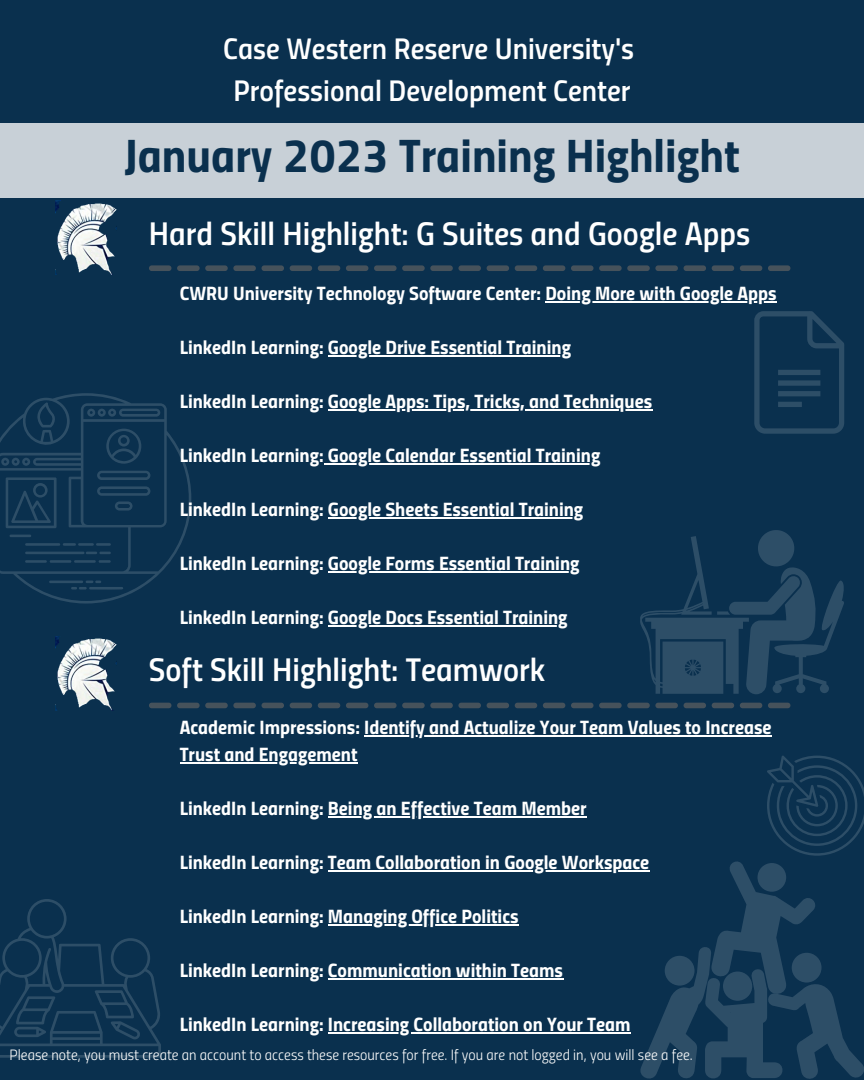
<style>
.page{position:relative;width:864px;height:1080px;background:#0a304e}
.page>*{position:absolute;margin:0;border:0;box-sizing:border-box;transform-origin:0 0}
.t1{font:47.25px "Titillium Bold Upright";color:#0a304e}
.t2{font:33px "Titillium Semibold Upright";color:#fff}
.t3{font:30px/41.7px "Titillium Semibold Upright";color:#fff;text-align:center}
.t4{font:19.5px/27px "Titillium Bold Upright";color:#fff}
.t5{font:15px "Titillium Light Upright";color:#fff}
</style>
<div class="page">
<div style="left:0;top:123px;width:863px;height:75px;background:#c8d0d7"></div>
<svg style="left:149px;top:265px;width:641px;height:6px"></svg>
<svg style="left:149px;top:703px;width:641px;height:5px"></svg>
<img style="left:56px;top:201px;width:61px;height:73px">
<img style="left:56px;top:637px;width:61px;height:73px">
<hr style="left:545px;top:301px;width:232px;height:2px;background:#fff">
<hr style="left:328px;top:355px;width:243px;height:2px;background:#fff">
<hr style="left:328px;top:409px;width:324px;height:2px;background:#fff">
<hr style="left:324px;top:463px;width:276px;height:2px;background:#fff">
<hr style="left:328px;top:517px;width:255px;height:2px;background:#fff">
<hr style="left:328px;top:571px;width:252px;height:2px;background:#fff">
<hr style="left:328px;top:625px;width:240px;height:2px;background:#fff">
<svg style="left:0;top:899px;width:161px;height:159px"></svg>
<svg style="left:640px;top:756px;width:224px;height:323px"></svg>
<svg style="left:754px;top:311px;width:90px;height:123px"></svg>
<svg style="left:640px;top:530px;width:204px;height:164px"></svg>
<svg style="left:0;top:393px;width:191px;height:211px"></svg>
<hr style="left:49px;top:581px;width:34px;height:2px;background:#fff">
<svg style="left:71px;top:581px;width:53px;height:9px"></svg>
<svg style="left:87px;top:409px;width:73px;height:8px"></svg>
<svg style="left:97px;top:471px;width:53px;height:9px"></svg>
<svg style="left:97px;top:486px;width:53px;height:25px"></svg>
<svg style="left:106px;top:429px;width:35px;height:35px"></svg>
<svg style="left:6px;top:477px;width:51px;height:51px"></svg>
<hr style="left:10px;top:535px;width:21px;height:2px;background:#fff">
<hr style="left:25px;top:543px;width:35px;height:3px;background:#fff">
<svg style="left:63px;top:543px;width:13px;height:3px"></svg>
<hr style="left:96px;top:543px;width:15px;height:3px;background:#fff">
<hr style="left:78px;top:543px;width:16px;height:3px;background:#fff">
<hr style="left:25px;top:552px;width:59px;height:2px;background:#fff">
<svg style="left:86px;top:552px;width:25px;height:2px"></svg>
<hr style="left:25px;top:560px;width:22px;height:3px;background:#fff">
<hr style="left:50px;top:560px;width:21px;height:3px;background:#fff">
<hr style="left:74px;top:560px;width:22px;height:3px;background:#fff">
<svg style="left:99px;top:560px;width:12px;height:3px"></svg>
<svg style="left:37px;top:402px;width:21px;height:26px"></svg>
<hr style="left:364px;top:736px;width:408px;height:1px;background:#fff">
<hr style="left:180px;top:763px;width:178px;height:1px;background:#fff">
<hr style="left:328px;top:817px;width:259px;height:1px;background:#fff">
<hr style="left:328px;top:871px;width:321px;height:1px;background:#fff">
<hr style="left:328px;top:925px;width:191px;height:1px;background:#fff">
<hr style="left:328px;top:979px;width:235px;height:1px;background:#fff">
<hr style="left:328px;top:1033px;width:303px;height:1px;background:#fff">
<h3 class="t3" style="left:223px;top:31px;width:413px">Case Western Reserve University's<br>Professional Development Center</h3>
<h1 class="t1" style="left:124px;top:136px;width:617px">January 2023 Training Highlight</h1>
<h2 class="t2" style="left:149px;top:220px;width:603px">Hard Skill Highlight: G Suites and Google Apps</h2>
<p class="t4" style="left:180px;top:282px;width:598px">CWRU University Technology Software Center: Doing More with Google Apps</p>
<p class="t4" style="left:180px;top:336px;width:393px">LinkedIn Learning: Google Drive Essential Training</p>
<p class="t4" style="left:180px;top:390px;width:474px">LinkedIn Learning: Google Apps: Tips, Tricks, and Techniques</p>
<p class="t4" style="left:180px;top:444px;width:422px">LinkedIn Learning: Google Calendar Essential Training</p>
<p class="t4" style="left:180px;top:498px;width:405px">LinkedIn Learning: Google Sheets Essential Training</p>
<p class="t4" style="left:180px;top:552px;width:401px">LinkedIn Learning: Google Forms Essential Training</p>
<p class="t4" style="left:180px;top:606px;width:389px">LinkedIn Learning: Google Docs Essential Training</p>
<h2 class="t2" style="left:149px;top:656px;width:398px">Soft Skill Highlight: Teamwork</h2>
<p class="t4" style="left:180px;top:716px;width:593px">Academic Impressions: Identify and Actualize Your Team Values to Increase<br>Trust and Engagement</p>
<p class="t4" style="left:180px;top:797px;width:408px">LinkedIn Learning: Being an Effective Team Member</p>
<p class="t4" style="left:180px;top:851px;width:471px">LinkedIn Learning: Team Collaboration in Google Workspace</p>
<p class="t4" style="left:180px;top:905px;width:340px">LinkedIn Learning: Managing Office Politics</p>
<p class="t4" style="left:180px;top:959px;width:385px">LinkedIn Learning: Communication within Teams</p>
<p class="t4" style="left:180px;top:1013px;width:452px">LinkedIn Learning: Increasing Collaboration on Your Team</p>
<p class="t5" style="left:10px;top:1049px;width:685px">Please note, you must create an account to access these resources for free. If you are not logged in, you will see a fee.</p>
</div>
